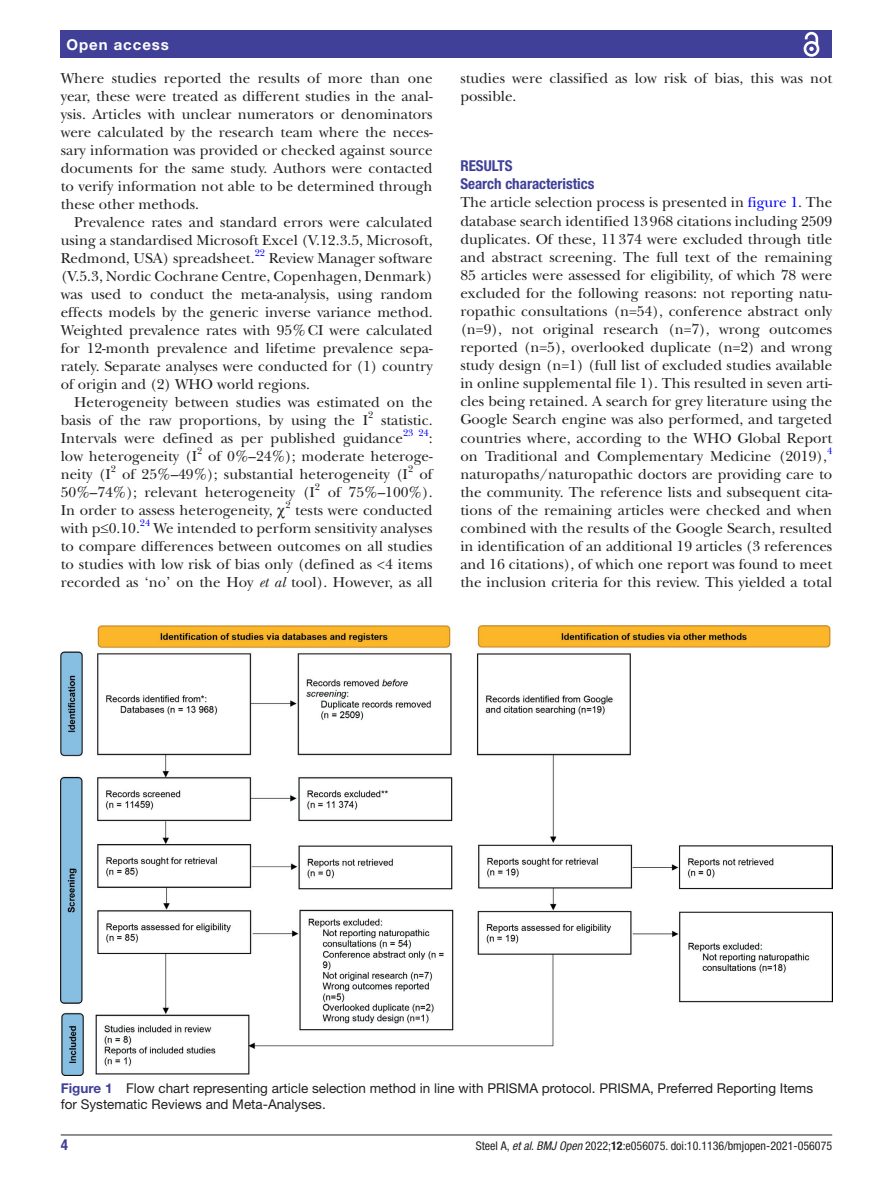
<style>
.page{position:relative;width:893px;height:1191px;background:#fff}
.page>*{position:absolute;margin:0;border:0;box-sizing:border-box;transform-origin:0 0}
.t1{font:15px/18px "New Baskerville";color:#231f20;text-align:justify}
.t2{font:700 condensed 15px/18px "Helvetica Neue LT Std";color:#414099}
.t3{font:700 15px "Helvetica Neue LT Std";letter-spacing:.065em;color:#fff}
.t4{font:13.5px/16.2px "Helvetica Neue LT Std";color:#231f20}
.t5{font:condensed 12px "Helvetica Neue LT Std";color:#231f20}
.t6{font:9.9px "New Baskerville";color:#00f}
.t7{font:9.9px "New Baskerville";color:#231f20}
.s1{font-style:italic}
.s2{color:#00f}
.s3{font-weight:700;color:#414099}
.s4{font-weight:700}
</style>
<div class="page">
<hr style="left:61px;top:1134px;width:771px;height:1px;background:#231f20">
<div style="left:61px;top:31px;width:771px;height:27px;background:#414099"></div>
<svg style="left:803px;top:31px;width:17px;height:26px"></svg>
<img style="left:61px;top:625px;width:771px;height:450px">
<p class="t3" style="left:66px;top:35px;width:104px">Open access</p>
<p class="t1" style="left:61px;top:69px;width:373px">Where studies reported the results of more than one year, these were treated as different studies in the anal&shy;ysis. Articles with unclear numerators or denominators were calculated by the research team where the neces&shy;sary information was provided or checked against source documents for the same study. Authors were contacted to verify information not able to be determined through these other methods.</p>
<p class="t1" style="left:61px;top:213px;width:373px;text-indent:14px">Prevalence rates and standard errors were calculated using a standardised Microsoft Excel (V.12.3.5, Microsoft, Redmond, USA) spreadsheet.</p>
<p class="t6" style="left:255px;top:247px;width:12px">22</p>
<p class="t1" style="left:61px;top:249px;width:373px;text-indent:208px">Review Manager software (V.5.3, Nordic Cochrane Centre, Copenhagen, Denmark) was used to conduct the meta-analysis, using random effects models by the generic inverse variance method.<br>Weighted prevalence rates with 95%CI were calculated for 12-month prevalence and lifetime prevalence sepa&shy;rately. Separate analyses were conducted for (1) country of origin and (2) WHO world regions.</p>
<p class="t1" style="left:61px;top:393px;width:373px;text-indent:13px">Heterogeneity between studies was estimated on the basis of the raw proportions, by using the I</p>
<p class="t7" style="left:368px;top:409px;width:7px">2</p>
<p class="t1" style="left:61px;top:411px;width:373px;text-indent:320px">statistic.<br>Intervals were defined as per published guidance</p>
<p class="t6" style="left:403px;top:427px;width:27px">23 24</p>
<p class="t1" style="left:429px;top:429px;width:5px">:</p>
<p class="t1" style="left:61px;top:447px;width:138px">low heterogeneity (I</p>
<p class="t7" style="left:197px;top:445px;width:7px">2</p>
<p class="t1" style="left:208px;top:447px;width:226px">of 0%–24%); moderate heteroge-</p>
<p class="t1" style="left:61px;top:465px;width:52px">neity (I</p>
<p class="t7" style="left:111px;top:463px;width:7px">2</p>
<p class="t1" style="left:122px;top:465px;width:287px">of 25%–49%); substantial heterogeneity (I</p>
<p class="t7" style="left:408px;top:463px;width:7px">2</p>
<p class="t1" style="left:419px;top:465px;width:15px">of</p>
<p class="t1" style="left:61px;top:483px;width:256px">50%–74%); relevant heterogeneity (I</p>
<p class="t7" style="left:315px;top:481px;width:7px">2</p>
<p class="t1" style="left:328px;top:483px;width:106px">of 75%–100%).</p>
<p class="t1" style="left:61px;top:501px;width:213px">In order to assess heterogeneity,</p>
<p class="t7" style="left:286px;top:499px;width:7px">2</p>
<p class="t1" style="left:295px;top:501px;width:139px">tests were conducted</p>
<p class="t1" style="left:61px;top:519px;width:81px">with p≤0.10.</p>
<p class="t6" style="left:140px;top:517px;width:12px">24</p>
<p class="t1" style="left:61px;top:519px;width:373px;text-indent:93px">We intended to perform sensitivity analyses to compare differences between outcomes on all studies to studies with low risk of bias only (defined as &lt;4 items recorded as ‘no’ on the Hoy <span class="s1">et al</span> tool). However, as all</p>
<p class="t1" style="left:460px;top:69px;width:373px">studies were classified as low risk of bias, this was not possible.</p>
<p class="t2" style="left:460px;top:157px;width:136px">RESULTS<br>Search characteristics</p>
<p class="t1" style="left:460px;top:194px;width:373px">The article selection process is presented in <span class="s2">figure 1</span>. The database search identified 13968 citations including 2509 duplicates. Of these, 11374 were excluded through title and abstract screening. The full text of the remaining 85 articles were assessed for eligibility, of which 78 were excluded for the following reasons: not reporting natu&shy;ropathic consultations (n=54), conference abstract only (n=9), not original research (n=7), wrong outcomes reported (n=5), overlooked duplicate (n=2) and wrong study design (n=1) (full list of excluded studies available in online supplemental file 1). This resulted in seven arti&shy;cles being retained. A search for grey literature using the Google Search engine was also performed, and targeted countries where, according to the WHO Global Report on Traditional and Complementary Medicine (2019),<sup>4 </sup>naturopaths/naturopathic doctors are providing care to the community. The reference lists and subsequent cita&shy;tions of the remaining articles were checked and when combined with the results of the Google Search, resulted in identification of an additional 19 articles (3 references and 16 citations), of which one report was found to meet the inclusion criteria for this review. This yielded a total</p>
<p class="t4" style="left:61px;top:1080px;width:754px"><span class="s3">Figure 1</span> Flow chart representing article selection method in line with PRISMA protocol. PRISMA, Preferred Reporting Items for Systematic Reviews and Meta-Analyses.</p>
<p class="t2" style="left:61px;top:1135px;width:9px">4</p>
<p class="t5" style="left:476px;top:1138px;width:358px">Steel A, <span class="s1">et al</span>. <span class="s1">BMJ Open</span> 2022;<span class="s4">12</span>:e056075. doi:10.1136/bmjopen-2021-056075</p>
</div>
